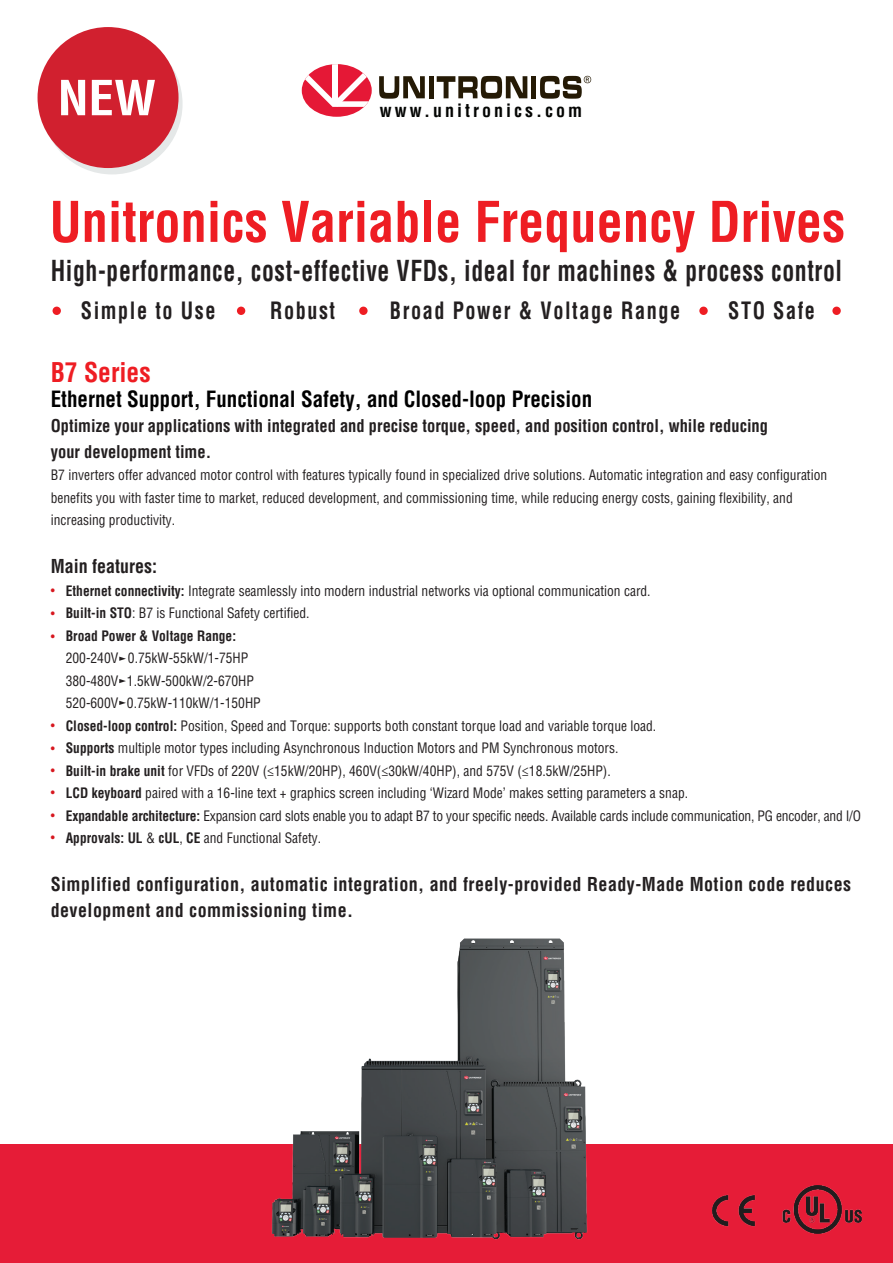
<style>
.page{position:relative;width:893px;height:1263px;background:#fff}
.page>*{position:absolute;margin:0;border:0;box-sizing:border-box;transform-origin:0 0}
.t1{font:700 condensed 54.75px "Helvetica LT Std";color:#ee1d23;scale:.96 1}
.t2{font:700 condensed 28.2px "Helvetica LT Std";letter-spacing:.025em;color:#231f20;scale:.84 1}
.t3{font:700 condensed 26.55px "Helvetica LT Std";color:#ee1d23;scale:.96 1}
.t4{font:700 condensed 23.25px "Helvetica LT Std";letter-spacing:.08em;color:#231f20;scale:.87 1}
.t5{font:700 condensed 21.9px "Helvetica LT Std";color:#000;scale:.96 1}
.t6{font:700 condensed 18.75px/25.5px "Helvetica LT Std";letter-spacing:.025em;color:#231f20;scale:.96 1}
.t7{font:700 condensed 18.75px "Helvetica LT Std";color:#231f20;scale:.96 1}
.t8{font:700 condensed 18px "Helvetica LT Std";letter-spacing:.165em;color:#040503}
.t9{font:700 condensed 17.25px/25.5px "Helvetica LT Std";color:#231f20;scale:.96 1}
.t10{font:condensed 14.1px/22.5px "Helvetica LT Std";color:#231f20;scale:.96 1}
.t11{font:condensed 12.45px/22.8px "Helvetica LT Std";color:#d7171f;text-align:justify}
.s1{font-weight:700}
</style>
<div class="page">
<div style="left:53px;top:307px;width:8px;height:8px;background:#ee1d23;border-radius:50%"></div>
<div style="left:237px;top:307px;width:8px;height:8px;background:#ee1d23;border-radius:50%"></div>
<div style="left:359px;top:307px;width:9px;height:8px;background:#ee1d23;border-radius:50%"></div>
<div style="left:699px;top:307px;width:9px;height:8px;background:#ee1d23;border-radius:50%"></div>
<div style="left:832px;top:307px;width:9px;height:8px;background:#ee1d23;border-radius:50%"></div>
<div style="left:42px;top:33px;width:141px;height:141px;background:#e5e8e8;border-radius:50%"></div>
<div style="left:38px;top:27px;width:141px;height:141px;background:#d1202f;border-radius:50%"></div>
<svg style="left:61px;top:80px;width:24px;height:35px"></svg>
<svg style="left:92px;top:80px;width:63px;height:35px"></svg>
<div style="left:0;top:1144px;width:893px;height:119px;background:#e61c37"></div>
<div style="left:302px;top:64px;width:70px;height:53px;background:#e51836;border-radius:50%"></div>
<svg style="left:302px;top:71px;width:69px;height:36px"></svg>
<div style="left:332px;top:64px;width:5px;height:40px;background:#fff"></div>
<svg style="left:379px;top:76px;width:46px;height:23px"></svg>
<div style="left:429px;top:76px;width:5px;height:22px;background:#251a05"></div>
<svg style="left:437px;top:76px;width:90px;height:23px"></svg>
<div style="left:531px;top:76px;width:5px;height:22px;background:#251a05"></div>
<svg style="left:540px;top:76px;width:51px;height:23px"></svg>
<img style="left:712px;top:1185px;width:149px;height:48px">
<img style="left:271px;top:938px;width:317px;height:302px">
<svg style="left:119px;top:701px;width:7px;height:4px"></svg>
<svg style="left:119px;top:657px;width:7px;height:4px"></svg>
<svg style="left:119px;top:679px;width:7px;height:4px"></svg>
<p class="t8" style="left:380px;top:99px;width:204px">www.unitronics.com</p>
<h1 class="t1" style="left:50px;top:188px;width:830px">Unitronics Variable Frequency Drives</h1>
<h2 class="t2" style="left:51px;top:253px;width:944px">High-performance, cost-effective VFDs, ideal for machines &amp; process control</h2>
<h3 class="t4" style="left:81px;top:296px;width:156px">Simple to Use</h3>
<h3 class="t4" style="left:270px;top:296px;width:76px">Robust</h3>
<h3 class="t4" style="left:390px;top:296px;width:335px">Broad Power &amp; Voltage Range</h3>
<h3 class="t4" style="left:728px;top:296px;width:101px">STO Safe</h3>
<h3 class="t3" style="left:51px;top:356px;width:106px">B7 Series</h3>
<h3 class="t5" style="left:51px;top:386px;width:565px">Ethernet Support, Functional Safety, and Closed-loop Precision</h3>
<p class="t9" style="left:51px;top:413px;width:749px">Optimize your applications with integrated and precise torque, speed, and position control, while reducing your development time.</p>
<p class="t10" style="left:51px;top:464px;width:810px">B7 inverters offer advanced motor control with features typically found in specialized drive solutions. Automatic integration and easy configuration benefits you with faster time to market, reduced development, and commissioning time, while reducing energy costs, gaining flexibility, and increasing productivity.</p>
<h3 class="t7" style="left:51px;top:555px;width:112px">Main features:</h3>
<p class="t10" style="left:66px;top:579px;width:611px"><span class="s1">Ethernet connectivity:</span> Integrate seamlessly into modern industrial networks via optional communication card.<br><span class="s1">Built-in STO</span>: B7 is Functional Safety certified.<br><span class="s1">Broad Power &amp; Voltage Range:</span></p>
<p class="t10" style="left:66px;top:647px;width:830px">200-240V 0.75kW-55kW/1-75HP<br>380-480V 1.5kW-500kW/2-670HP<br>520-600V 0.75kW-110kW/1-150HP<br><span class="s1">Closed-loop control:</span> Position, Speed and Torque: supports both constant torque load and variable torque load.<br><span class="s1">Supports</span> multiple motor types including Asynchronous Induction Motors and PM Synchronous motors.<br><span class="s1">Built-in brake unit</span> for VFDs of 220V (≤15kW/20HP), 460V(≤30kW/40HP), and 575V (≤18.5kW/25HP).<br><span class="s1">LCD keyboard</span> paired with a 16-line text + graphics screen including ‘Wizard Mode’ makes setting parameters a snap.<br><span class="s1">Expandable architecture:</span> Expansion card slots enable you to adapt B7 to your specific needs. Available cards include communication, PG encoder, and I/O <span class="s1">Approvals: UL</span> &amp; <span class="s1">cUL</span>, <span class="s1">CE</span> and Functional Safety.</p>
<p class="t11" style="left:51px;top:578px;width:6px">•</p>
<p class="t11" style="left:51px;top:602px;width:6px">• •</p>
<p class="t11" style="left:51px;top:714px;width:6px">• • •</p>
<p class="t11" style="left:51px;top:781px;width:6px">• • •</p>
<h3 class="t6" style="left:51px;top:872px;width:835px">Simplified configuration, automatic integration, and freely-provided Ready-Made Motion code reduces development and commissioning time.</h3>
</div>
